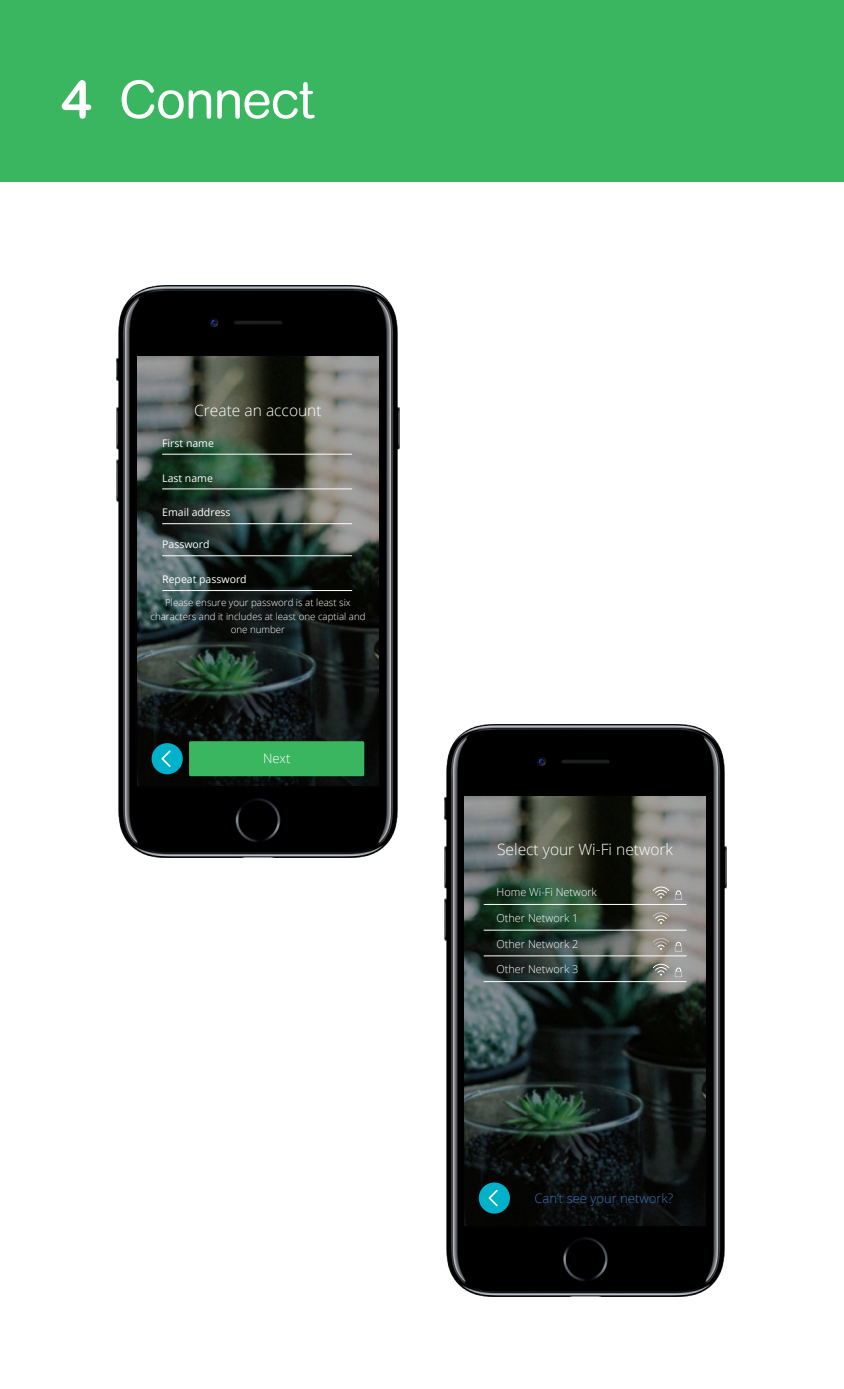
<style>
.page{position:relative;width:844px;height:1389px;background:#fff}
.page>*{position:absolute;margin:0;border:0;box-sizing:border-box;transform-origin:0 0}
.t1{font:52.5px "Arial Rounded MT Std";letter-spacing:-.025em;color:#fff}
.t2{font:300 15.4px "Open Sans";color:#fff}
.t3{font:300 12.95px "Open Sans";color:#3a72b9}
.t4{font:300 12.95px "Open Sans";color:#fff}
.t5{font:300 10.85px "Open Sans";color:#fff}
.t6{font:10.5px "Open Sans";color:#fff}
.t7{font:300 9.8px/13.3px "Open Sans";color:#fff;text-align:center}
.s1{font-weight:700}
</style>
<div class="page">
<div style="left:0;top:0;width:843px;height:182px;background:#3bb660"></div>
<img style="left:444px;top:725px;width:282px;height:572px">
<svg style="left:464px;top:796px;width:241px;height:429px;background:#2f3934"></svg>
<div style="left:478px;top:1182px;width:32px;height:32px;background:#00b1ca;border-radius:50%"></div>
<svg style="left:488px;top:1190px;width:9px;height:16px"></svg>
<hr style="left:483px;top:904px;width:203px;height:1px;background:#fff">
<hr style="left:483px;top:930px;width:203px;height:1px;background:#fff">
<hr style="left:483px;top:955px;width:203px;height:1px;background:#fff">
<hr style="left:483px;top:981px;width:203px;height:1px;background:#fff">
<div style="left:674px;top:894px;width:7px;height:6px;background:#959797"></div>
<svg style="left:675px;top:890px;width:6px;height:10px"></svg>
<svg style="left:652px;top:886px;width:17px;height:12px"></svg>
<svg style="left:652px;top:912px;width:17px;height:12px"></svg>
<svg style="left:652px;top:938px;width:29px;height:13px"></svg>
<div style="left:674px;top:971px;width:7px;height:6px;background:#a1a2a2"></div>
<svg style="left:675px;top:968px;width:6px;height:9px"></svg>
<svg style="left:652px;top:963px;width:17px;height:13px"></svg>
<img style="left:117px;top:285px;width:282px;height:572px">
<svg style="left:137px;top:357px;width:241px;height:429px;background:#333d38"></svg>
<hr style="left:162px;top:454px;width:190px;height:1px;background:#fff">
<hr style="left:162px;top:488px;width:190px;height:2px;background:#fff">
<hr style="left:162px;top:523px;width:190px;height:1px;background:#fff">
<hr style="left:162px;top:555px;width:190px;height:1px;background:#fff">
<hr style="left:162px;top:590px;width:190px;height:1px;background:#fff">
<div style="left:152px;top:743px;width:31px;height:31px;background:#00b1ca;border-radius:50%"></div>
<svg style="left:161px;top:750px;width:9px;height:17px"></svg>
<div style="left:189px;top:741px;width:175px;height:35px;background:#3bb660;border-radius:2px"></div>
<h1 class="t1" style="left:61px;top:69px;width:255px"><span class="s1">4</span> Connect</h1>
<h2 class="t2" style="left:194px;top:399px;width:129px">Create an account</h2>
<p class="t6" style="left:162px;top:436px;width:53px">First name</p>
<p class="t6" style="left:162px;top:471px;width:52px">Last name</p>
<p class="t6" style="left:162px;top:505px;width:70px">Email address</p>
<p class="t6" style="left:162px;top:537px;width:49px">Password</p>
<p class="t6" style="left:162px;top:572px;width:86px">Repeat password</p>
<p class="t7" style="left:150px;top:596px;width:217px">Please ensure your password is at least six characters and it includes at least one captial and one number</p>
<h3 class="t4" style="left:263px;top:750px;width:29px">Next</h3>
<h2 class="t2" style="left:497px;top:839px;width:177px">Select your Wi-Fi network</h2>
<p class="t5" style="left:496px;top:885px;width:102px">Home Wi-Fi Network</p>
<p class="t5" style="left:496px;top:910px;width:83px">Other Network 1</p>
<p class="t5" style="left:496px;top:936px;width:83px">Other Network 2</p>
<p class="t5" style="left:496px;top:962px;width:83px">Other Network 3</p>
<h3 class="t3" style="left:534px;top:1189px;width:140px">Can’t see your network?</h3>
</div>
